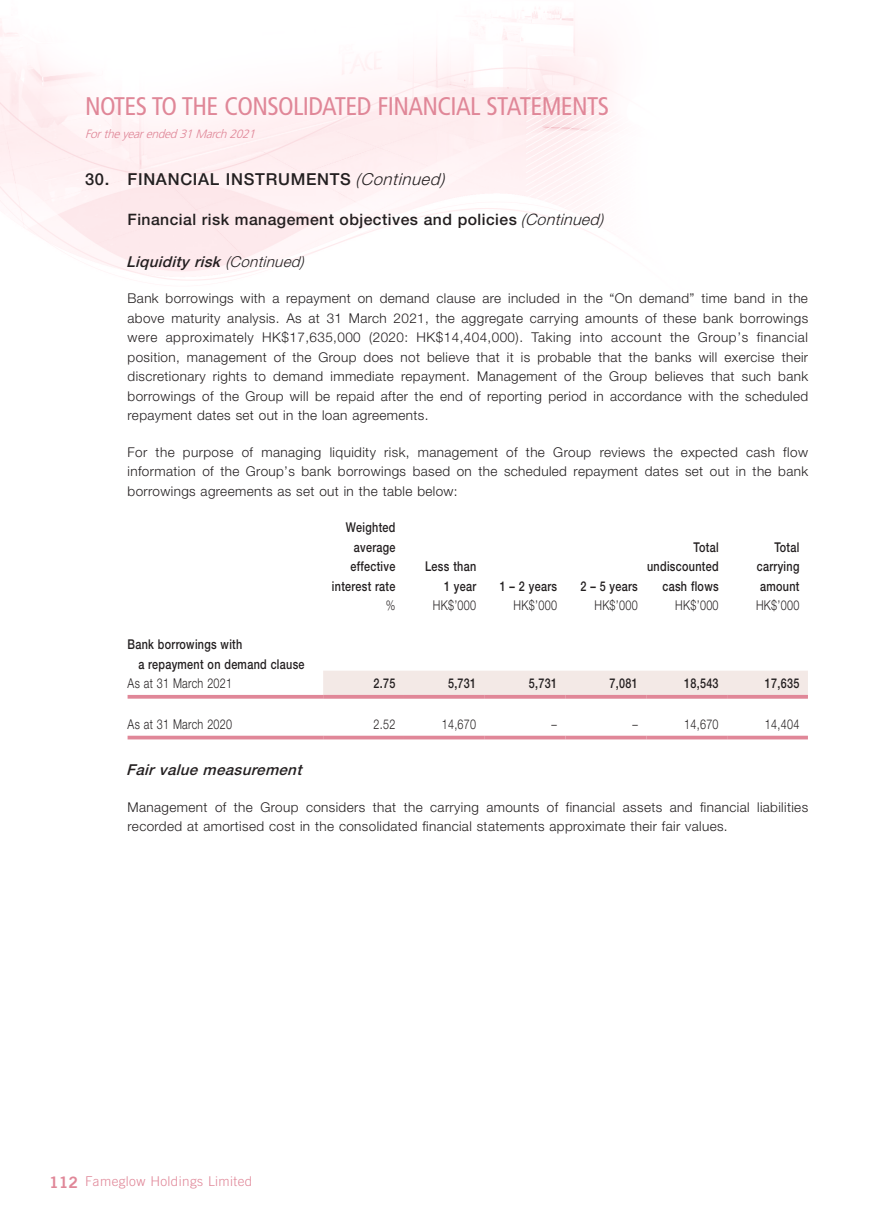
<style>
.page{position:relative;width:893px;height:1212px;background:#fff}
.page>*{position:absolute;margin:0;border:0;box-sizing:border-box;transform-origin:0 0}
.t1{font:condensed 25.5px "Frutiger LT Std";letter-spacing:-.025em;color:#e08798}
.t2{font:500 16.5px "Helvetica Neue LT Std";letter-spacing:.045em;color:#231f20}
.t3{font:500 15.75px "Helvetica Neue LT Std";letter-spacing:.03em;color:#231f20}
.t4{font:15.75px "Trade Gothic LT Std Bd 2";color:#e08798}
.t5{font:italic 500 15px "Helvetica Neue LT Std";color:#231f20}
.t6{font:300 13.5px/19.5px "Helvetica Neue LT Std";letter-spacing:.03em;color:#231f20;text-align:justify}
.t7{font:500 13.5px/19.5px "Helvetica Neue LT Std";letter-spacing:.03em;color:#231f20;text-align:right;scale:.8 1}
.t8{font:300 13.5px "Helvetica Neue LT Std";letter-spacing:.03em;color:#231f20;scale:.8 1}
.t9{font:300 13.5px "Trade Gothic LT Std";letter-spacing:.03em;color:#e08798}
.t10{font:italic 300 12px "Frutiger LT Std";color:#e08798}
.s1{font-weight:300;font-style:italic}
.s2{font-weight:300}
</style>
<div class="page">
<img style="left:0;top:7px;width:808px;height:733px">
<div style="left:323px;top:671px;width:485px;height:24px;background:#f3e9e6"></div>
<svg style="left:128px;top:695px;width:195px;height:4px"></svg>
<svg style="left:323px;top:695px;width:81px;height:4px"></svg>
<svg style="left:404px;top:695px;width:81px;height:4px"></svg>
<svg style="left:485px;top:695px;width:81px;height:4px"></svg>
<svg style="left:566px;top:695px;width:80px;height:4px"></svg>
<svg style="left:646px;top:695px;width:81px;height:4px"></svg>
<svg style="left:727px;top:695px;width:81px;height:4px"></svg>
<hr style="left:128px;top:736px;width:195px;height:3px;background:#e08798">
<hr style="left:323px;top:736px;width:81px;height:3px;background:#e08798">
<hr style="left:404px;top:736px;width:81px;height:3px;background:#e08798">
<hr style="left:485px;top:736px;width:81px;height:3px;background:#e08798">
<hr style="left:566px;top:736px;width:80px;height:3px;background:#e08798">
<hr style="left:646px;top:736px;width:81px;height:3px;background:#e08798">
<hr style="left:727px;top:736px;width:81px;height:3px;background:#e08798">
<h1 class="t1" style="left:85px;top:91px;width:526px">NOTES TO THE CONSOLIDATED FINANCIAL STATEMENTS</h1>
<p class="t10" style="left:85px;top:127px;width:175px">Fortheyearended31March2021</p>
<p class="t2" style="left:85px;top:169px;width:361px">30. FINANCIAL INSTRUMENTS <span class="s1">(Continued)</span></p>
<p class="t3" style="left:128px;top:210px;width:477px">Financial risk management objectives and policies <span class="s1">(Continued)</span></p>
<p class="t5" style="left:126px;top:253px;width:180px">Liquidity risk <span class="s2">(Continued)</span></p>
<p class="t6" style="left:128px;top:288px;width:682px">Bank borrowings with a repayment on demand clause are included in the “On demand” time band in the above maturity analysis. As at 31 March 2021, the aggregate carrying amounts of these bank borrowings were approximately HK$17,635,000 (2020: HK$14,404,000). Taking into account the Group’s financial position, management of the Group does not believe that it is probable that the banks will exercise their discretionary rights to demand immediate repayment. Management of the Group believes that such bank borrowings of the Group will be repaid after the end of reporting period in accordance with the scheduled repayment dates set out in the loan agreements.</p>
<p class="t6" style="left:128px;top:442px;width:682px">For the purpose of managing liquidity risk, management of the Group reviews the expected cash flow information of the Group’s bank borrowings based on the scheduled repayment dates set out in the bank borrowings agreements as set out in the table below:</p>
<p class="t7" style="left:332px;top:518px;width:81px">Weighted average effective interest rate</p>
<p class="t7" style="left:647px;top:537px;width:91px">Total undiscounted cash flows</p>
<p class="t7" style="left:757px;top:537px;width:55px;text-align:justify;text-indent:18px">Total carrying amount</p>
<p class="t7" style="left:425px;top:557px;width:65px">Less than<br>1 year</p>
<p class="t7" style="left:500px;top:576px;width:73px">1 – 2 years</p>
<p class="t7" style="left:580px;top:576px;width:73px">2 – 5 years</p>
<p class="t8" style="left:386px;top:597px;width:14px">%</p>
<p class="t8" style="left:433px;top:597px;width:56px">HK$’000</p>
<p class="t8" style="left:514px;top:597px;width:56px">HK$’000</p>
<p class="t8" style="left:594px;top:597px;width:56px">HK$’000</p>
<p class="t8" style="left:675px;top:597px;width:56px">HK$’000</p>
<p class="t8" style="left:756px;top:597px;width:56px">HK$’000</p>
<p class="t7" style="left:138px;top:635px;width:209px;text-align:left;text-indent:-11px">Bank borrowings with<br>a repayment on demand clause</p>
<p class="t8" style="left:128px;top:675px;width:132px">As at 31 March 2021</p>
<p class="t7" style="left:374px;top:674px;width:29px">2.75</p>
<p class="t7" style="left:448px;top:674px;width:37px">5,731</p>
<p class="t7" style="left:529px;top:674px;width:37px">5,731</p>
<p class="t7" style="left:610px;top:674px;width:37px">7,081</p>
<p class="t7" style="left:684px;top:674px;width:45px">18,543</p>
<p class="t7" style="left:765px;top:674px;width:45px">17,635</p>
<p class="t8" style="left:128px;top:716px;width:132px">As at 31 March 2020</p>
<p class="t8" style="left:374px;top:716px;width:29px">2.52</p>
<p class="t8" style="left:442px;top:716px;width:45px">14,670</p>
<p class="t8" style="left:552px;top:716px;width:8px">–</p>
<p class="t8" style="left:632px;top:716px;width:8px">–</p>
<p class="t8" style="left:684px;top:716px;width:45px">14,670</p>
<p class="t8" style="left:765px;top:716px;width:45px">14,404</p>
<p class="t5" style="left:126px;top:761px;width:182px">Fairvalue measurement</p>
<p class="t6" style="left:128px;top:797px;width:682px">Management of the Group considers that the carrying amounts of financial assets and financial liabilities recorded at amortised cost in the consolidated financial statements approximate their fair values.</p>
<p class="t4" style="left:49px;top:1172px;width:31px">112</p>
<p class="t9" style="left:85px;top:1173px;width:169px">Fameglow Holdings Limited</p>
</div>
